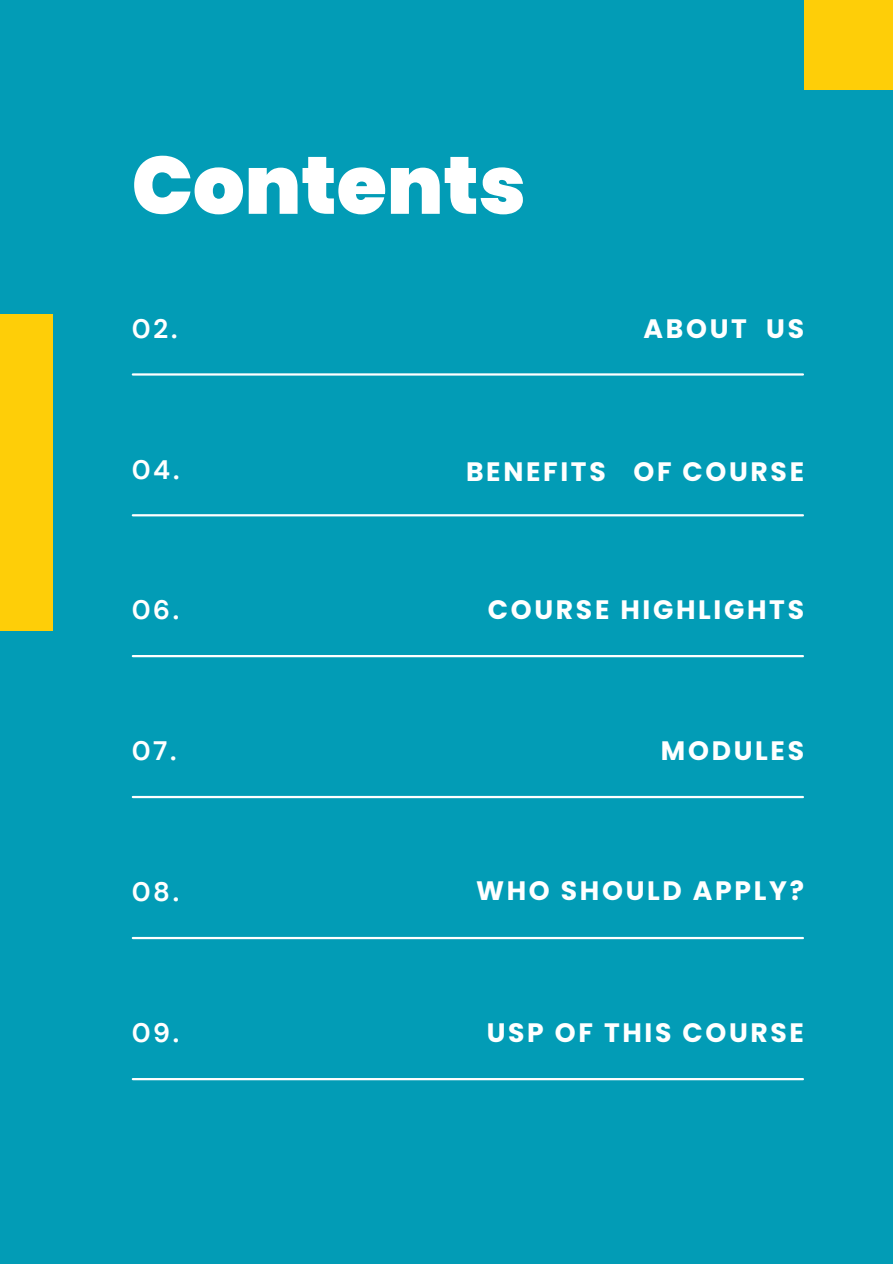
<style>
.page{position:relative;width:893px;height:1264px;background:#fff}
.page>*{position:absolute;margin:0;border:0;box-sizing:border-box;transform-origin:0 0}
.t1{font:900 81.3px "Poppins";color:#fff}
.t2{font:700 26.7px "Poppins";letter-spacing:.1em;color:#fff}
.t3{font:700 26.7px "DM Sans";letter-spacing:.1em;color:#fff}
</style>
<div class="page">
<div style="left:0;top:0;width:892px;height:1263px;background:#029cb6"></div>
<hr style="left:133px;top:373px;width:669px;height:2px;background:#fff">
<hr style="left:133px;top:655px;width:669px;height:2px;background:#fff">
<hr style="left:133px;top:1077px;width:669px;height:3px;background:#fff">
<hr style="left:133px;top:514px;width:669px;height:2px;background:#fff">
<hr style="left:133px;top:936px;width:669px;height:3px;background:#fff">
<hr style="left:133px;top:796px;width:669px;height:2px;background:#fff">
<div style="left:804px;top:0;width:88px;height:89px;background:#fece08"></div>
<div style="left:0;top:314px;width:52px;height:316px;background:#fece08"></div>
<p class="t1" style="left:132px;top:128px;width:396px">Contents</p>
<p class="t3" style="left:132px;top:311px;width:47px">02.</p>
<p class="t2" style="left:643px;top:310px;width:162px">ABOUT US</p>
<p class="t3" style="left:132px;top:452px;width:49px">04.</p>
<p class="t2" style="left:466px;top:452px;width:339px">BENEFITS OF COURSE</p>
<p class="t3" style="left:132px;top:593px;width:49px">06.</p>
<p class="t2" style="left:488px;top:591px;width:317px">COURSE HIGHLIGHTS</p>
<p class="t3" style="left:132px;top:733px;width:46px">07.</p>
<p class="t2" style="left:661px;top:732px;width:144px">MODULES</p>
<p class="t3" style="left:132px;top:874px;width:49px">08.</p>
<p class="t2" style="left:476px;top:872px;width:329px">WHO SHOULD APPLY?</p>
<p class="t3" style="left:132px;top:1015px;width:49px">09.</p>
<p class="t2" style="left:486px;top:1014px;width:319px">USP OF THIS COURSE</p>
</div>
